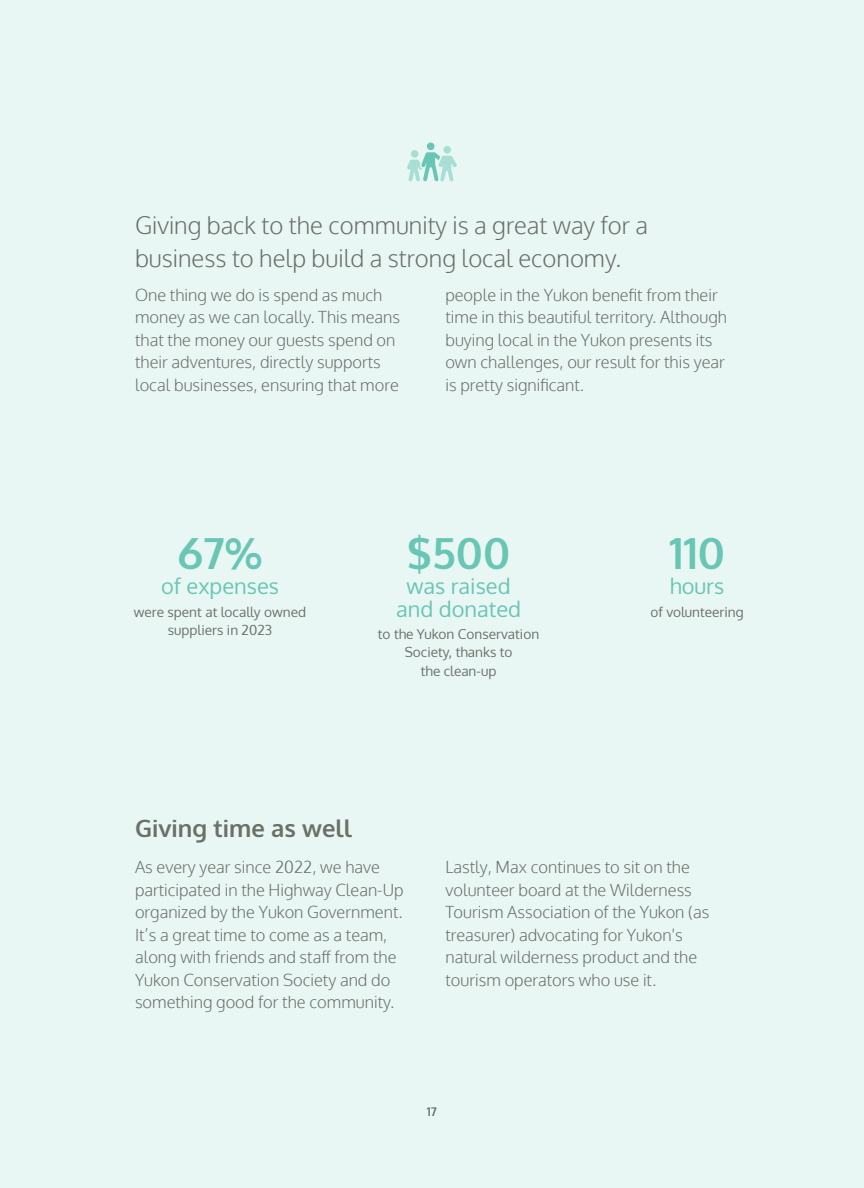
<style>
.page{position:relative;width:864px;height:1188px;background:#e9f7f4}
.page>*{position:absolute;margin:0;border:0;box-sizing:border-box;transform-origin:0 0}
.t1{font:700 43.05px "Oxygen";color:#69c6b4}
.t2{font:300 24px/33px "Oxygen";color:#6b7069}
.t3{font:700 23.85px "Oxygen";color:#6b7069}
.t4{font:21.9px/22.8px "Oxygen";color:#69c6b4;text-align:center}
.t5{font:300 16.5px/22.5px "Oxygen";color:#6b7069}
.t6{font:13.65px/18.1px "Oxygen";color:#6b7069;text-align:center}
.t7{font:700 12px "Oxygen";color:#6b7069}
</style>
<div class="page">
<svg style="left:407px;top:143px;width:50px;height:39px"></svg>
<h2 class="t2" style="left:135px;top:210px;width:515px">Giving back to the community is a great way for a business to help build a strong local economy.</h2>
<p class="t5" style="left:135px;top:284px;width:267px">One thing we do is spend as much money as we can locally. This means that the money our guests spend on their adventures, directly supports local businesses, ensuring that more</p>
<p class="t5" style="left:446px;top:284px;width:283px">people in the Yukon benefit from their time in this beautiful territory. Although buying local in the Yukon presents its own challenges, our result for this year is pretty significant.</p>
<h1 class="t1" style="left:178px;top:526px;width:86px">67%</h1>
<h3 class="t4" style="left:161px;top:575px;width:119px">of expenses</h3>
<p class="t6" style="left:134px;top:603px;width:174px">were spent at locally owned suppliers in 2023</p>
<h1 class="t1" style="left:407px;top:526px;width:105px">$500</h1>
<h3 class="t4" style="left:396px;top:575px;width:126px">was raised and donated</h3>
<p class="t6" style="left:378px;top:625px;width:163px">to the Yukon Conservation<br>Society, thanks to<br>the clean-up</p>
<h3 class="t3" style="left:135px;top:813px;width:218px">Giving time as well</h3>
<h1 class="t1" style="left:669px;top:526px;width:57px">110</h1>
<h3 class="t4" style="left:670px;top:575px;width:56px">hours</h3>
<p class="t6" style="left:651px;top:603px;width:95px">of volunteering</p>
<p class="t5" style="left:135px;top:857px;width:270px">As every year since 2022, we have participated in the Highway Clean-Up organized by the Yukon Government.<br>It’s a great time to come as a team, along with friends and staff from the Yukon Conservation Society and do something good for the community.</p>
<p class="t5" style="left:446px;top:857px;width:265px">Lastly, Max continues to sit on the volunteer board at the Wilderness Tourism Association of the Yukon (as treasurer) advocating for Yukon's natural wilderness product and the tourism operators who use it.</p>
<p class="t7" style="left:427px;top:1104px;width:12px">17</p>
</div>
